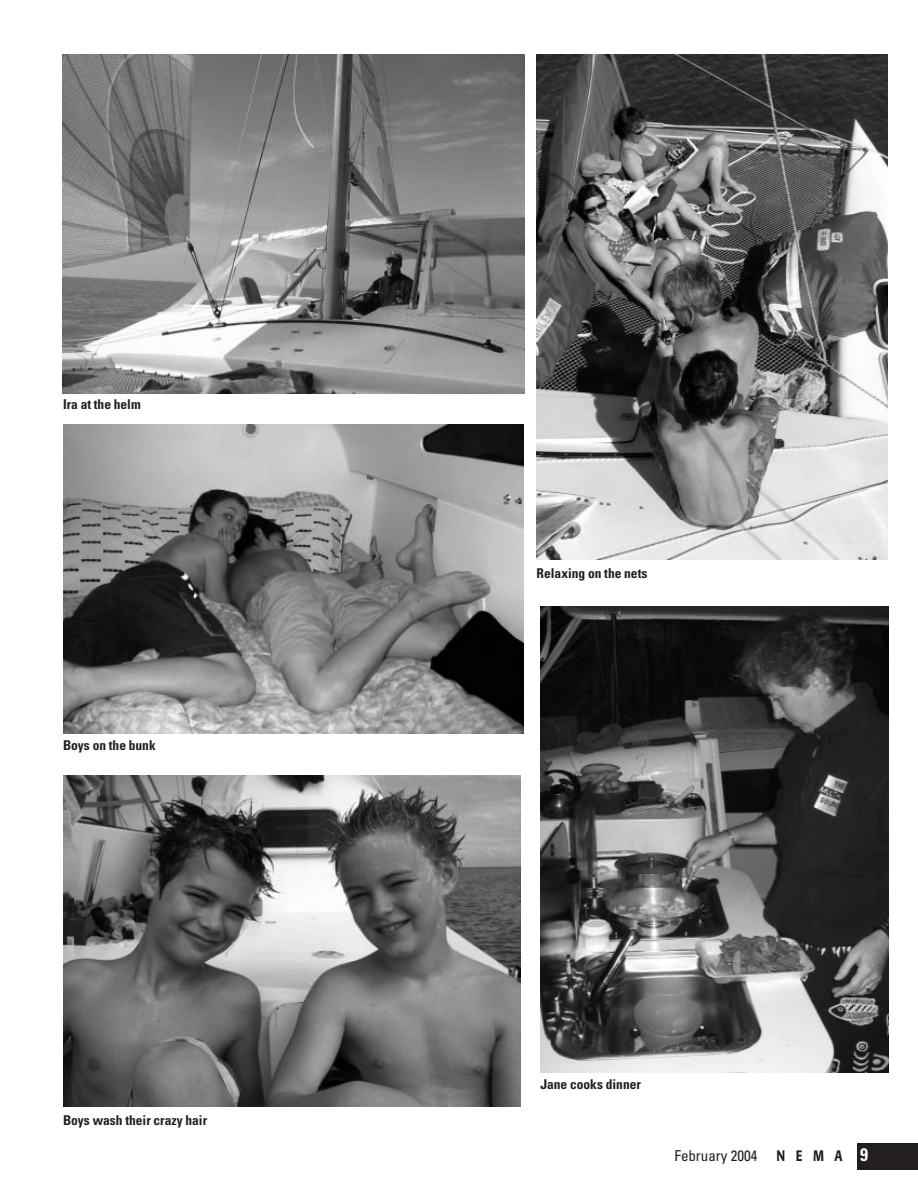
<style>
.page{position:relative;width:918px;height:1188px;background:#fff}
.page>*{position:absolute;margin:0;border:0;box-sizing:border-box;transform-origin:0 0}
.t1{font:condensed 15px "Univers";color:#231f20}
.t2{font:500 15px "Formata";color:#231f20;scale:.8 1}
.t3{font:700 condensed 13.5px "Univers";color:#231f20}
.s1{font-family:"Univers";font-weight:700;font-stretch:condensed;font-size:18px;color:#fff}
</style>
<div class="page">
<div style="left:857px;top:1143px;width:61px;height:27px;background:#231f20"></div>
<img style="left:63px;top:775px;width:457px;height:332px">
<img style="left:63px;top:54px;width:461px;height:340px">
<img style="left:537px;top:54px;width:350px;height:505px">
<img style="left:63px;top:424px;width:460px;height:310px">
<img style="left:540px;top:606px;width:349px;height:466px">
<p class="t3" style="left:63px;top:399px;width:79px">Ira at the helm</p>
<p class="t3" style="left:63px;top:741px;width:94px">Boys on the bunk</p>
<p class="t3" style="left:63px;top:1115px;width:146px">Boys wash their crazy hair</p>
<p class="t3" style="left:537px;top:568px;width:112px">Relaxing on the nets</p>
<p class="t3" style="left:540px;top:1080px;width:102px">Jane cooks dinner</p>
<p class="t1" style="left:674px;top:1150px;width:85px">February 2004</p>
<p class="t2" style="left:776px;top:1149px;width:116px">NEMA <span class="s1">9</span></p>
</div>
